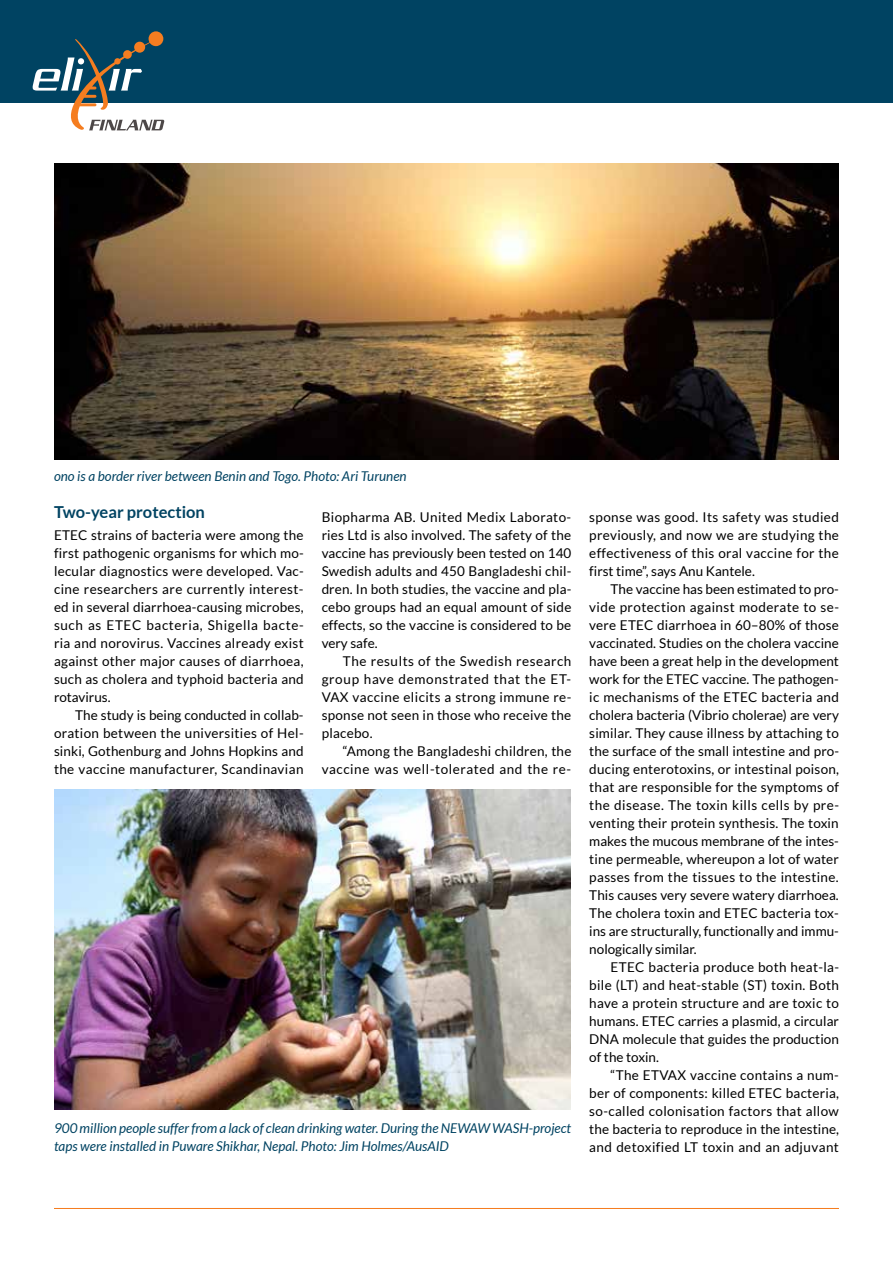
<style>
.page{position:relative;width:893px;height:1263px;background:#fff}
.page>*{position:absolute;margin:0;border:0;box-sizing:border-box;transform-origin:0 0}
.t1{font:700 16.5px "Lato";color:#004362}
.t2{font:13.5px/18px "Lato";letter-spacing:.015em;color:#000;text-align:justify}
.t3{font:italic 13.5px/18px "Lato";color:#004362}
</style>
<div class="page">
<div style="left:0;top:0;width:893px;height:102px;background:#004362"></div>
<svg style="left:33px;top:31px;width:132px;height:100px"></svg>
<hr style="left:54px;top:1208px;width:785px;height:1px;background:#f57d20">
<img style="left:54px;top:163px;width:785px;height:296px">
<img style="left:54px;top:789px;width:517px;height:321px">
<p class="t3" style="left:54px;top:468px;width:354px">ono is a border river between Benin and Togo. Photo: Ari Turunen</p>
<p class="t1" style="left:54px;top:502px;width:152px">Two-year protection</p>
<p class="t2" style="left:54px;top:526px;width:251px">ETEC strains of bacteria were among the first pathogenic organisms for which mo&shy;lecular diagnostics were developed. Vac&shy;cine researchers are currently interest&shy;ed in several diarrhoea-causing microbes, such as ETEC bacteria, Shigella bacte&shy;ria and norovirus. Vaccines already exist against other major causes of diarrhoea, such as cholera and typhoid bacteria and rotavirus.</p>
<p class="t2" style="left:54px;top:706px;width:251px;text-indent:21px">The study is being conducted in collab&shy;oration between the universities of Hel&shy;sinki, Gothenburg and Johns Hopkins and the vaccine manufacturer, Scandinavian</p>
<p class="t2" style="left:322px;top:508px;width:251px">Biopharma AB. United Medix Laborato&shy;ries Ltd is also involved. The safety of the vaccine has previously been tested on 140<br>Swedish adults and 450 Bangladeshi chil&shy;dren. In both studies, the vaccine and pla&shy;cebo groups had an equal amount of side effects, so the vaccine is considered to be very safe.</p>
<p class="t2" style="left:322px;top:652px;width:251px;text-indent:21px">The results of the Swedish research group have demonstrated that the ET-VAX vaccine elicits a strong immune re&shy;sponse not seen in those who receive the placebo.</p>
<p class="t2" style="left:322px;top:742px;width:251px;text-align:right">“Among the Bangladeshi children, the vaccine was well-tolerated and the re-</p>
<p class="t3" style="left:54px;top:1119px;width:519px">900 million people suffer from a lack of clean drinking water. During the NEWAW WASH-project taps were installed in Puware Shikhar, Nepal. Photo: Jim Holmes/AusAID</p>
<p class="t2" style="left:589px;top:508px;width:251px">sponse was good. Its safety was studied previously, and now we are studying the effectiveness of this oral vaccine for the first time”, says Anu Kantele.</p>
<p class="t2" style="left:589px;top:580px;width:251px;text-indent:21px">The vaccine has been estimated to pro&shy;vide protection against moderate to se&shy;vere ETEC diarrhoea in 60–80% of those vaccinated. Studies on the cholera vaccine have been a great help in the development work for the ETEC vaccine. The pathogen&shy;ic mechanisms of the ETEC bacteria and cholera bacteria (Vibrio cholerae) are very similar. They cause illness by attaching to the surface of the small intestine and pro&shy;ducing enterotoxins, or intestinal poison, that are responsible for the symptoms of the disease. The toxin kills cells by pre&shy;venting their protein synthesis. The toxin makes the mucous membrane of the intes&shy;tine permeable, whereupon a lot of water passes from the tissues to the intestine.<br>This causes very severe watery diarrhoea.<br>The cholera toxin and ETEC bacteria tox&shy;ins are structurally, functionally and immu&shy;nologically similar.</p>
<p class="t2" style="left:589px;top:958px;width:251px;text-indent:21px">ETEC bacteria produce both heat-la&shy;bile (LT) and heat-stable (ST) toxin. Both have a protein structure and are toxic to humans. ETEC carries a plasmid, a circular DNA molecule that guides the production of the toxin.</p>
<p class="t2" style="left:589px;top:1066px;width:251px;text-indent:21px">“The ETVAX vaccine contains a num&shy;ber of components: killed ETEC bacteria, so-called colonisation factors that allow the bacteria to reproduce in the intestine, and detoxified LT toxin and an adjuvant</p>
</div>
